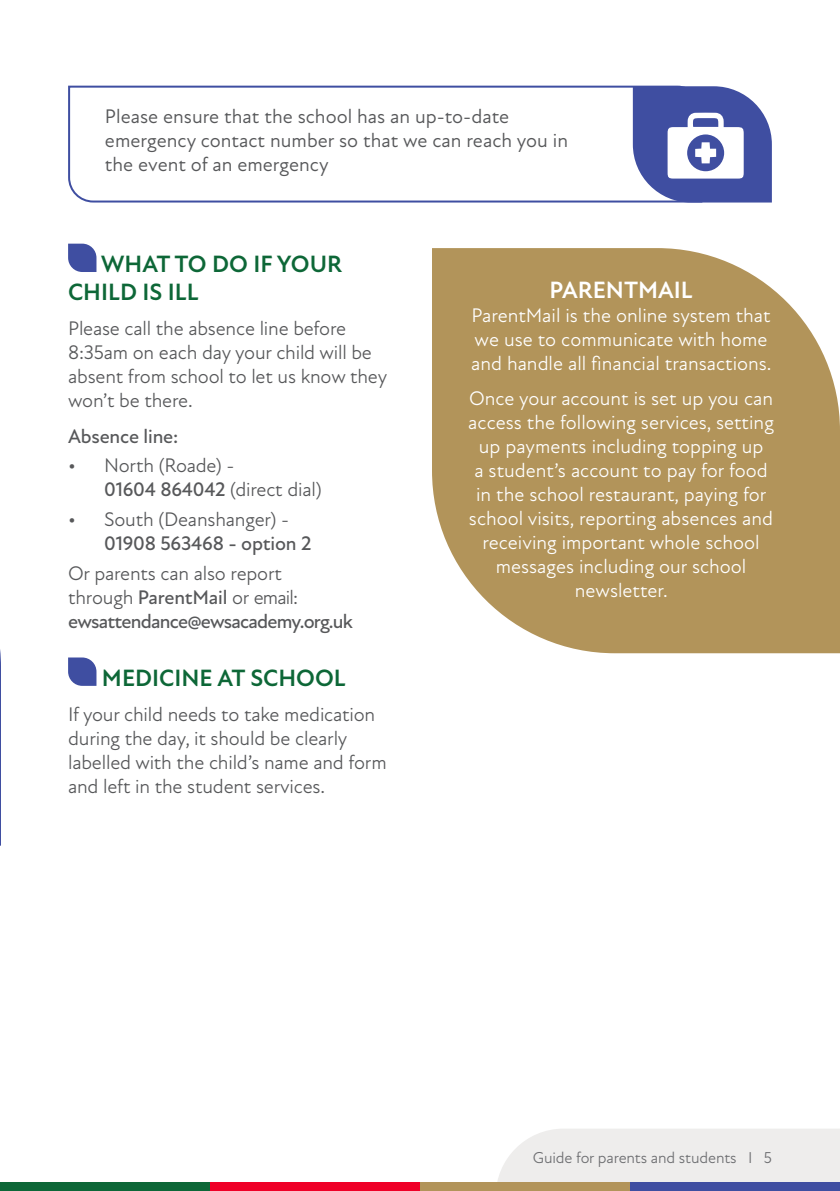
<style>
.page{position:relative;width:840px;height:1191px;background:#fff}
.page>*{position:absolute;margin:0;border:0;box-sizing:border-box;transform-origin:0 0}
.t1{font:700 24px/28px "New Atten";color:#0d6737}
.t2{font:700 24px "New Atten";color:#fff}
.t3{font:20px/24px "New Atten";color:#fff}
.t4{font:20px/24px "New Atten";letter-spacing:-.01em;color:#57585a}
.t5{font:20px/24px "New Atten";color:#57585a}
.t6{font:500 20px/24px "New Atten";letter-spacing:-.04em;color:#57585a}
.t7{font:500 20px "New Atten";letter-spacing:-.01em;color:#57585a}
.t8{font:16px "New Atten";letter-spacing:-.01em;color:#6c6d70}
.s1{font-weight:500}
.s2{font-weight:400}
</style>
<div class="page">
<div style="left:497px;top:1129px;width:342px;height:53px;background:#eeedec"></div>
<div style="left:0;top:1182px;width:210px;height:9px;background:#0d6737"></div>
<div style="left:210px;top:1182px;width:210px;height:9px;background:#ef0027"></div>
<div style="left:420px;top:1182px;width:209px;height:9px;background:#b2945a"></div>
<div style="left:629px;top:1182px;width:210px;height:9px;background:#3f4ea1"></div>
<svg style="left:0;top:649px;width:1px;height:196px"></svg>
<svg style="left:68px;top:244px;width:28px;height:28px"></svg>
<svg style="left:68px;top:657px;width:28px;height:29px"></svg>
<svg style="left:432px;top:248px;width:407px;height:405px;background:#b89d68"></svg>
<svg style="left:68px;top:85px;width:635px;height:118px"></svg>
<svg style="left:632px;top:86px;width:139px;height:116px"></svg>
<p class="t5" style="left:105px;top:105px;width:464px">Please ensure that the school has an up-to-date emergency contact number so that we can reach you in the event of an emergency</p>
<p class="t1" style="left:68px;top:250px;width:275px;text-indent:33px">WHAT TO DO IF YOUR<br>CHILD IS ILL</p>
<p class="t4" style="left:68px;top:317px;width:320px">Please call the absence line before<br>8:35am on each day your child will be absent from school to let us know they won’t be there.</p>
<p class="t7" style="left:68px;top:424px;width:112px">Absence line:</p>
<p class="t4" style="left:104px;top:454px;width:219px;text-indent:-36px">• North (Roade) -<br><span class="s1">01604 864042</span> (direct dial)</p>
<p class="t4" style="left:104px;top:507px;width:209px;text-indent:-36px">• South (Deanshanger) -<br><span class="s1">01908 563468 - option 2</span></p>
<p class="t6" style="left:68px;top:561px;width:286px"><span class="s2">Or parents can also report<br>through</span> ParentMail <span class="s2">or email: </span>ewsattendance@ewsacademy.org.uk</p>
<p class="t1" style="left:102px;top:664px;width:245px">MEDICINE AT SCHOOL</p>
<p class="t4" style="left:68px;top:702px;width:320px">If your child needs to take medication during the day, it should be clearly labelled with the child’s name and form and left in the student services.</p>
<p class="t2" style="left:549px;top:275px;width:145px">PARENTMAIL</p>
<p class="t3" style="left:471px;top:303px;width:302px">ParentMail is the online system that we use to communicate with home and handle all financial transactions.</p>
<p class="t3" style="left:468px;top:386px;width:307px;text-align:center">Once your account is set up you can access the following services, setting up payments including topping up<br>a student’s account to pay for food in the school restaurant, paying for school visits, reporting absences and receiving important whole school messages including our school newsletter.</p>
<p class="t8" style="left:532px;top:1148px;width:240px">Guide for parents and students I 5</p>
</div>
